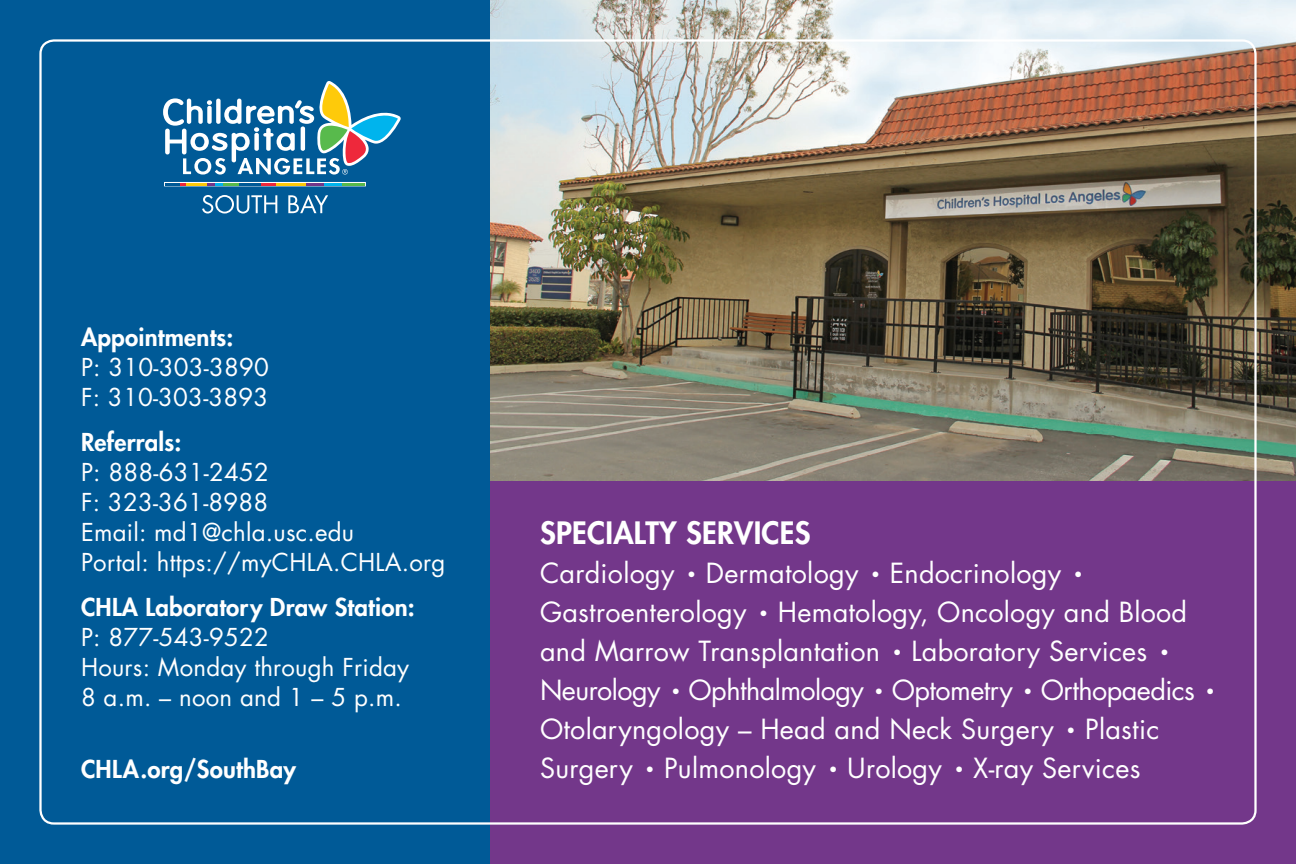
<style>
.page{position:relative;width:1296px;height:864px;background:#fff}
.page>*{position:absolute;margin:0;border:0;box-sizing:border-box;transform-origin:0 0}
.t1{font:800 30px "Futura Std";letter-spacing:.01em;color:#fff}
.t2{font:27px/39px "Futura Std";letter-spacing:.01em;color:#fff}
.t3{font:24px "Futura Std";letter-spacing:.01em;color:#fff}
.t4{font:800 24px "Futura Std";letter-spacing:.01em;color:#fff}
.s1{font-size:15px}
</style>
<div class="page">
<img style="left:489px;top:0;width:807px;height:481px">
<div style="left:0;top:481px;width:1296px;height:383px;background:#73378a"></div>
<div style="left:0;top:0;width:489px;height:864px;background:#005a97"></div>
<svg style="left:202px;top:195px;width:75px;height:19px"></svg>
<svg style="left:288px;top:194px;width:40px;height:19px"></svg>
<svg style="left:164px;top:182px;width:202px;height:5px"></svg>
<hr style="left:343px;top:183px;width:22px;height:2px;background:#58ba4c">
<hr style="left:276px;top:183px;width:30px;height:2px;background:#feca0a">
<svg style="left:163px;top:81px;width:238px;height:94px"></svg>
<p class="t4" style="left:81px;top:322px;width:154px">Appointments:</p>
<p class="t3" style="left:81px;top:352px;width:190px">P: 310-303-3890</p>
<p class="t3" style="left:81px;top:382px;width:189px">F: 310-303-3893</p>
<p class="t4" style="left:81px;top:427px;width:102px">Referrals:</p>
<p class="t3" style="left:81px;top:457px;width:190px">P: 888-631-2452</p>
<p class="t3" style="left:81px;top:487px;width:189px">F: 323-361-8988</p>
<p class="t3" style="left:81px;top:517px;width:275px">Email: md1@chla.usc.edu</p>
<p class="t3" style="left:81px;top:547px;width:366px">Portal: https://myCHLA.CHLA.org</p>
<p class="t4" style="left:81px;top:592px;width:335px">CHLA Laboratory Draw Station:</p>
<p class="t3" style="left:81px;top:622px;width:190px">P: 877-543-9522</p>
<p class="t3" style="left:81px;top:652px;width:330px">Hours: Monday through Friday</p>
<p class="t3" style="left:81px;top:682px;width:322px">8 a.m. – noon and 1 – 5 p.m.</p>
<p class="t4" style="left:81px;top:754px;width:217px">CHLA.org/SouthBay</p>
<p class="t1" style="left:540px;top:514px;width:272px">SPECIALTY SERVICES</p>
<p class="t2" style="left:540px;top:554px;width:676px">Cardiology <span class="s1">•</span> Dermatology <span class="s1">•</span> Endocrinology <span class="s1">• </span>Gastroenterology <span class="s1">•</span> Hematology, Oncology and Blood and Marrow Transplantation <span class="s1">•</span> Laboratory Services <span class="s1">• </span>Neurology <span class="s1">•</span> Ophthalmology <span class="s1">•</span> Optometry <span class="s1">•</span> Orthopaedics <span class="s1">• </span>Otolaryngology – Head and Neck Surgery <span class="s1">•</span> Plastic Surgery <span class="s1">•</span> Pulmonology <span class="s1">•</span> Urology <span class="s1">•</span> X-ray Services</p>
</div>
